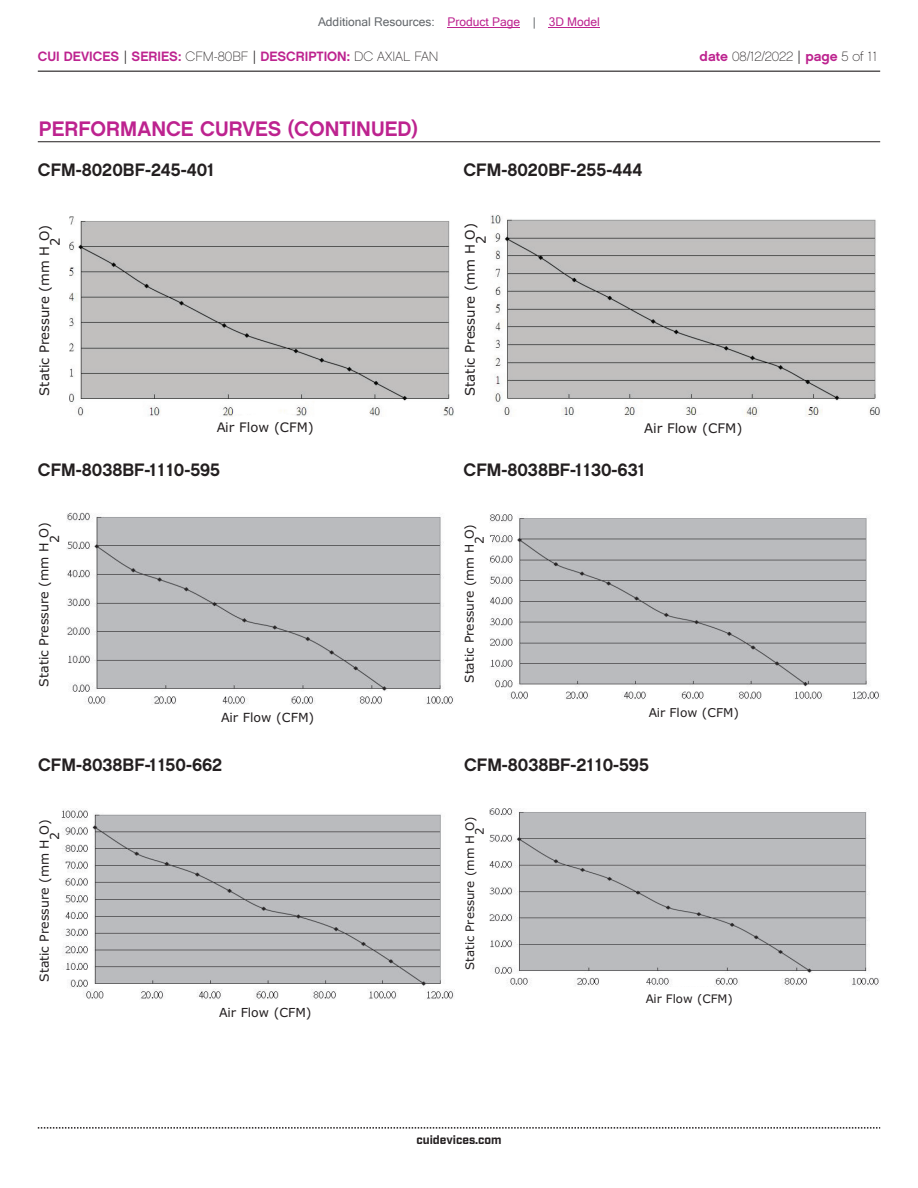
<style>
.page{position:relative;width:918px;height:1188px;background:#fff}
.page>*{position:absolute;margin:0;border:0;box-sizing:border-box;transform-origin:0 0}
.t1{font:21px "Chalet New York Nineteen Sixty";color:#bd238f}
.t2{font:18px "Chalet New York Nineteen Sixty";color:#231f20}
.t3{font:13.5px "Chalet New York Nineteen Sixty";color:#bd238f}
.t4{font:13.5px "Chalet Paris Nineteen Sixty";color:#231f20}
.t5{font:13.2px/10.9px "Verdana";color:#231f20}
.t6{font:13.05px/10.8px "Verdana";color:#231f20}
.t7{font:12.6px/10.4px "Verdana";color:#231f20}
.t8{font:12.45px/10.2px "Verdana";color:#231f20}
.t9{font:12.15px/10.1px "Verdana";color:#231f20}
.t10{font:12px "Microsoft Sans Serif";color:#63676b}
.t11{font:700 12px "Industry";color:#231f20}
.t12{font:11.85px/9.8px "Verdana";color:#231f20}
.s1{color:#bd238f}
.s2{font-family:"Industry";color:#231f20}
.s3{font-family:"Chalet Paris Nineteen Sixty";color:#231f20}
.s4{font-family:"Chalet New York Nineteen Sixty";color:#bd238f}
.s5{font-family:"Industry"}
</style>
<div class="page">
<hr style="left:38px;top:71px;width:842px;height:1px;background:#231f20">
<svg style="left:38px;top:1127px;width:842px;height:2px"></svg>
<hr style="left:38px;top:141px;width:842px;height:1px;background:#231f20">
<img style="left:491px;top:215px;width:389px;height:202px">
<img style="left:69px;top:216px;width:385px;height:201px">
<img style="left:66px;top:512px;width:387px;height:192px">
<img style="left:489px;top:514px;width:390px;height:186px">
<img style="left:489px;top:808px;width:390px;height:178px">
<img style="left:62px;top:808px;width:393px;height:191px">
<hr style="left:448px;top:27px;width:72px;height:1px;background:#bd238f">
<hr style="left:549px;top:27px;width:51px;height:1px;background:#bd238f">
<p class="t10" style="left:318px;top:15px;width:283px">Additional Resources: <span class="s1">Product Page</span> | <span class="s1">3D Model</span></p>
<p class="t3" style="left:38px;top:47px;width:402px">CUI DEVICES <span class="s2">|</span> SERIES: <span class="s3">CFM-80BF</span> <span class="s2">|</span> DESCRIPTION: <span class="s3">DC AXIAL FAN</span></p>
<p class="t4" style="left:700px;top:48px;width:179px"><span class="s4">date</span> 08/12/2022 <span class="s5">|</span> <span class="s4">page</span> 5 of 11</p>
<p class="t1" style="left:39px;top:115px;width:380px">PERFORMANCE CURVES (CONTINUED)</p>
<p class="t2" style="left:38px;top:158px;width:178px">CFM-8020BF-245-401</p>
<p class="t2" style="left:464px;top:158px;width:180px">CFM-8020BF-255-444</p>
<p class="t6" style="left:39px;top:246px;width:22px;text-indent:-150px;rotate:-90deg">Static Pressure (mm H O)<br>2</p>
<p class="t5" style="left:465px;top:244px;width:23px;text-indent:-152px;rotate:-90deg">Static Pressure (mm H O)<br>2</p>
<p class="t6" style="left:217px;top:422px;width:99px">Air Flow (CFM)</p>
<p class="t5" style="left:644px;top:423px;width:100px">Air Flow (CFM)</p>
<p class="t2" style="left:38px;top:458px;width:184px">CFM-8038BF-1110-595</p>
<p class="t2" style="left:464px;top:458px;width:183px">CFM-8038BF-1130-631</p>
<p class="t7" style="left:39px;top:543px;width:22px;text-indent:-144px;rotate:-90deg">Static Pressure (mm H O)<br>2</p>
<p class="t9" style="left:464px;top:544px;width:21px;text-indent:-139px;rotate:-90deg">Static Pressure (mm H O)<br>2</p>
<p class="t7" style="left:221px;top:712px;width:95px">Air Flow (CFM)</p>
<p class="t9" style="left:649px;top:708px;width:92px">Air Flow (CFM)</p>
<p class="t2" style="left:38px;top:753px;width:186px">CFM-8038BF-1150-662</p>
<p class="t2" style="left:464px;top:753px;width:186px">CFM-8038BF-2110-595</p>
<p class="t8" style="left:39px;top:840px;width:21px;text-indent:-142px;rotate:-90deg">Static Pressure (mm H O)<br>2</p>
<p class="t12" style="left:465px;top:835px;width:20px;text-indent:-135px;rotate:-90deg">Static Pressure (mm H O)<br>2</p>
<p class="t12" style="left:646px;top:994px;width:89px">Air Flow (CFM)</p>
<p class="t8" style="left:219px;top:1008px;width:94px">Air Flow (CFM)</p>
<p class="t11" style="left:416px;top:1132px;width:87px">cuidevices.com</p>
</div>
